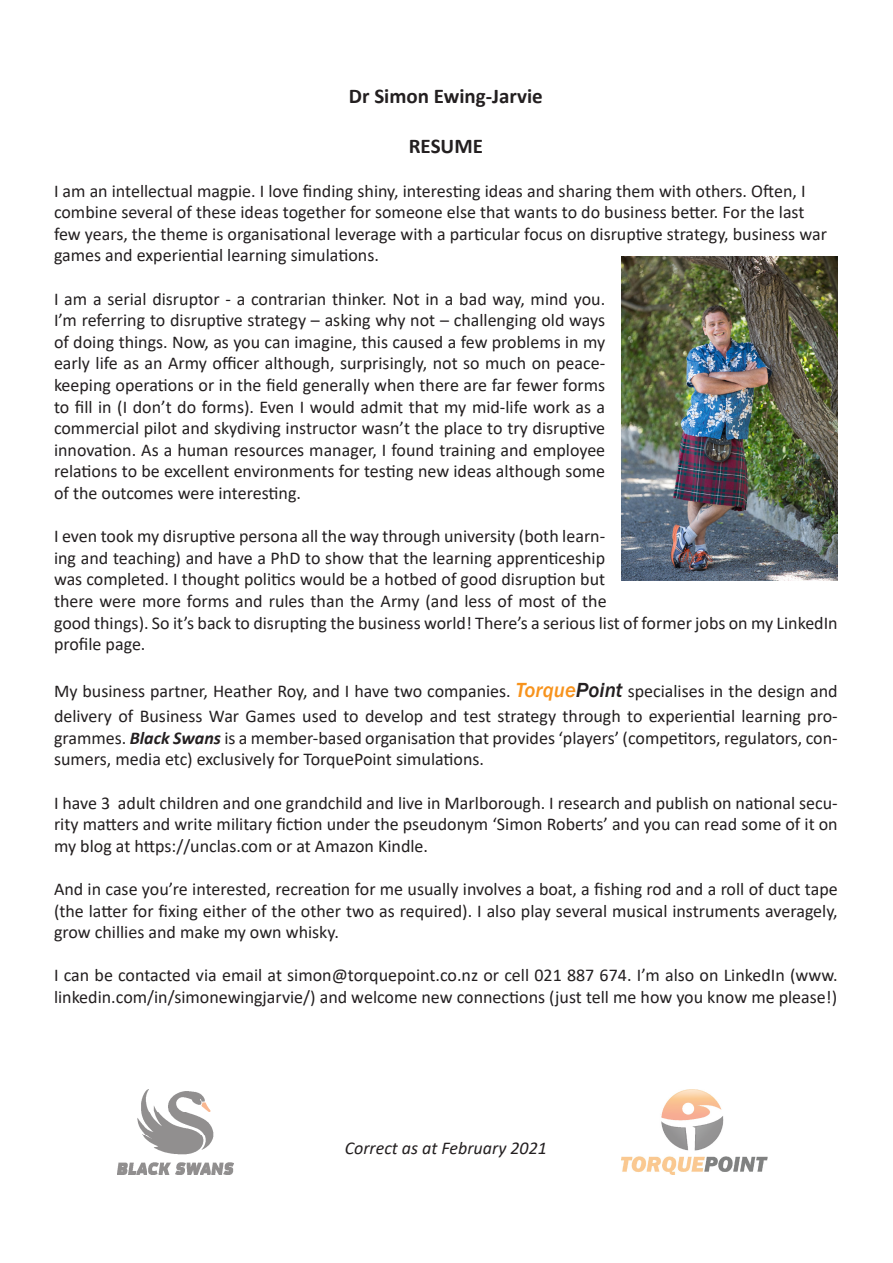
<style>
.page{position:relative;width:893px;height:1263px;background:#fff}
.page>*{position:absolute;margin:0;border:0;box-sizing:border-box;transform-origin:0 0}
.t1{font:700 21px "Calibri";color:#231f20}
.t2{font:18px/21.6px "Calibri";color:#231f20}
.t3{font:italic 18px "Calibri";color:#231f20}
.s1{font-family:"Franklin Gothic";font-weight:500;font-style:italic;font-size:21px;color:#f7931d}
.s2{font-family:"Franklin Gothic";font-weight:500;font-style:italic;font-size:21px}
.s3{font-weight:700;font-style:italic}
</style>
<div class="page">
<img style="left:621px;top:257px;width:216px;height:324px">
<img style="left:117px;top:1089px;width:116px;height:86px">
<img style="left:622px;top:1089px;width:145px;height:86px">
<p class="t1" style="left:349px;top:81px;width:195px">Dr Simon Ewing-Jarvie</p>
<p class="t1" style="left:409px;top:131px;width:76px">RESUME</p>
<p class="t2" style="left:54px;top:179px;width:774px">I am an intellectual magpie. I love finding shiny, interesting ideas and sharing them with others. Often, I combine several of these ideas together for someone else that wants to do business better. For the last few years, the theme is organisational leverage with a particular focus on disruptive strategy, business war games and experiential learning simulations.</p>
<p class="t2" style="left:54px;top:287px;width:553px;text-align:justify">I am a serial disruptor - a contrarian thinker. Not in a bad way, mind you.<br>I’m referring to disruptive strategy – asking why not – challenging old ways of doing things. Now, as you can imagine, this caused a few problems in my early life as an Army officer although, surprisingly, not so much on peace&shy;keeping operations or in the field generally when there are far fewer forms to fill in (I don’t do forms). Even I would admit that my mid-life work as a commercial pilot and skydiving instructor wasn’t the place to try disruptive innovation. As a human resources manager, I found training and employee relations to be excellent environments for testing new ideas although some of the outcomes were interesting.</p>
<p class="t2" style="left:54px;top:525px;width:785px">I even took my disruptive persona all the way through university (both learn-<br>ing and teaching) and have a PhD to show that the learning apprenticeship<br>was completed. I thought politics would be a hotbed of good disruption but<br>there were more forms and rules than the Army (and less of most of the<br>good things). So it’s back to disrupting the business world! There’s a serious list of former jobs on my LinkedIn profile page.</p>
<p class="t2" style="left:54px;top:678px;width:785px;line-height:25.2px">My business partner, Heather Roy, and I have two companies. <span class="s1">Torque</span><span class="s2">Point</span> specialises in the design and delivery of Business War Games used to develop and test strategy through to experiential learning pro-</p>
<p class="t2" style="left:54px;top:726px;width:785px">grammes. <span class="s3">Black Swans</span> is a member-based organisation that provides ‘players’ (competitors, regulators, con&shy;sumers, media etc) exclusively for TorquePoint simulations.</p>
<p class="t2" style="left:54px;top:791px;width:785px;text-align:justify">I have 3 adult children and one grandchild and live in Marlborough. I research and publish on national secu&shy;rity matters and write military fiction under the pseudonym ‘Simon Roberts’ and you can read some of it on my blog at https://unclas.com or at Amazon Kindle.</p>
<p class="t2" style="left:54px;top:878px;width:785px;text-align:justify">And in case you’re interested, recreation for me usually involves a boat, a fishing rod and a roll of duct tape (the latter for fixing either of the other two as required). I also play several musical instruments averagely, grow chillies and make my own whisky.</p>
<p class="t2" style="left:54px;top:964px;width:785px">I can be contacted via email at simon@torquepoint.co.nz or cell 021 887 674. I’m also on LinkedIn (www. linkedin.com/in/simonewingjarvie/) and welcome new connections (just tell me how you know me please!)</p>
<p class="t3" style="left:345px;top:1136px;width:204px">Correct as at February 2021</p>
</div>
